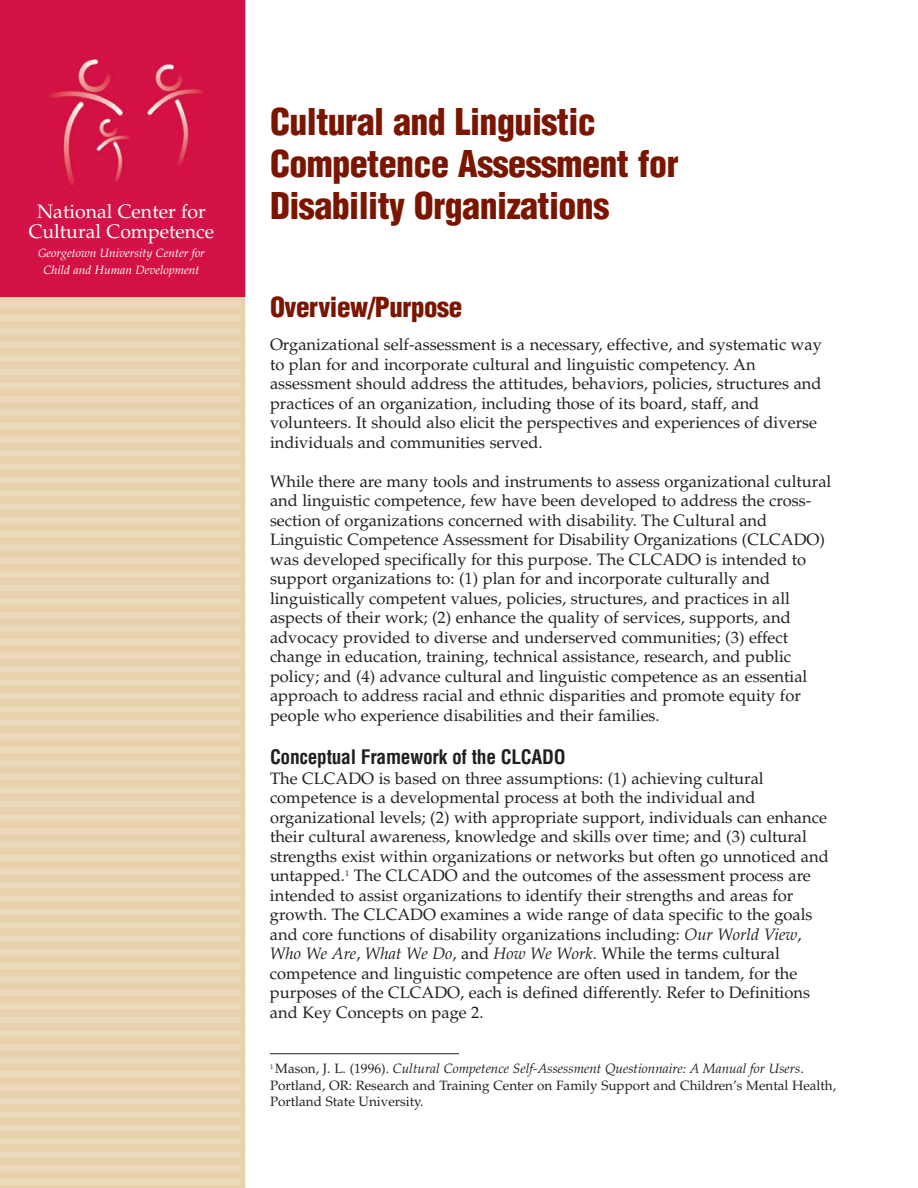
<style>
.page{position:relative;width:918px;height:1188px;background:#fff}
.page>*{position:absolute;margin:0;border:0;box-sizing:border-box;transform-origin:0 0}
.t1{font:900 condensed 36px/42px "Helvetica";letter-spacing:-.015em;color:#7a1500}
.t2{font:900 condensed 27px "Helvetica";letter-spacing:-.015em;color:#7a1500}
.t3{font:19.5px/19.5px "Palatino";color:#fff;text-align:center}
.t4{font:700 condensed 19.5px "Helvetica";letter-spacing:-.015em;color:#231f20}
.t5{font:16.5px/19.5px "Palatino";color:#231f20}
.t6{font:13.5px/16.5px "Palatino";color:#231f20}
.t7{font:italic 12px/16.5px "Palatino";color:#fff;text-align:center}
.s1{font-style:italic}
</style>
<div class="page">
<div style="left:0;top:1px;width:243px;height:353px;background:#d31145"></div>
<img style="left:49px;top:58px;width:154px;height:127px">
<div style="left:0;top:297px;width:243px;height:891px;background:#e7d2ad"></div>
<div style="left:0;top:1179px;width:243px;height:6px;background:#ebdabc"></div>
<div style="left:0;top:1166px;width:243px;height:6px;background:#ebdabc"></div>
<div style="left:0;top:1152px;width:243px;height:6px;background:#ebdabc"></div>
<div style="left:0;top:1138px;width:243px;height:6px;background:#ebdabc"></div>
<div style="left:0;top:1125px;width:243px;height:6px;background:#ebdabc"></div>
<div style="left:0;top:1112px;width:243px;height:6px;background:#ebdabc"></div>
<div style="left:0;top:1098px;width:243px;height:6px;background:#ebdabc"></div>
<div style="left:0;top:1084px;width:243px;height:6px;background:#ebdabc"></div>
<div style="left:0;top:1071px;width:243px;height:6px;background:#ebdabc"></div>
<div style="left:0;top:1058px;width:243px;height:6px;background:#ebdabc"></div>
<div style="left:0;top:1044px;width:243px;height:6px;background:#ebdabc"></div>
<div style="left:0;top:1030px;width:243px;height:6px;background:#ebdabc"></div>
<div style="left:0;top:1017px;width:243px;height:6px;background:#ebdabc"></div>
<div style="left:0;top:1004px;width:243px;height:6px;background:#ebdabc"></div>
<div style="left:0;top:990px;width:243px;height:6px;background:#ebdabc"></div>
<div style="left:0;top:976px;width:243px;height:6px;background:#ebdabc"></div>
<div style="left:0;top:963px;width:243px;height:6px;background:#ebdabc"></div>
<div style="left:0;top:950px;width:243px;height:6px;background:#ebdabc"></div>
<div style="left:0;top:936px;width:243px;height:6px;background:#ebdabc"></div>
<div style="left:0;top:922px;width:243px;height:6px;background:#ebdabc"></div>
<div style="left:0;top:909px;width:243px;height:6px;background:#ebdabc"></div>
<div style="left:0;top:896px;width:243px;height:6px;background:#ebdabc"></div>
<div style="left:0;top:882px;width:243px;height:6px;background:#ebdabc"></div>
<div style="left:0;top:868px;width:243px;height:6px;background:#ebdabc"></div>
<div style="left:0;top:855px;width:243px;height:6px;background:#ebdabc"></div>
<div style="left:0;top:842px;width:243px;height:6px;background:#ebdabc"></div>
<div style="left:0;top:828px;width:243px;height:6px;background:#ebdabc"></div>
<div style="left:0;top:814px;width:243px;height:6px;background:#ebdabc"></div>
<div style="left:0;top:801px;width:243px;height:6px;background:#ebdabc"></div>
<div style="left:0;top:788px;width:243px;height:6px;background:#ebdabc"></div>
<div style="left:0;top:774px;width:243px;height:6px;background:#ebdabc"></div>
<div style="left:0;top:760px;width:243px;height:6px;background:#ebdabc"></div>
<div style="left:0;top:747px;width:243px;height:6px;background:#ebdabc"></div>
<div style="left:0;top:734px;width:243px;height:6px;background:#ebdabc"></div>
<div style="left:0;top:720px;width:243px;height:6px;background:#ebdabc"></div>
<div style="left:0;top:706px;width:243px;height:6px;background:#ebdabc"></div>
<div style="left:0;top:693px;width:243px;height:6px;background:#ebdabc"></div>
<div style="left:0;top:680px;width:243px;height:6px;background:#ebdabc"></div>
<div style="left:0;top:666px;width:243px;height:6px;background:#ebdabc"></div>
<div style="left:0;top:652px;width:243px;height:6px;background:#ebdabc"></div>
<div style="left:0;top:639px;width:243px;height:6px;background:#ebdabc"></div>
<div style="left:0;top:626px;width:243px;height:6px;background:#ebdabc"></div>
<div style="left:0;top:612px;width:243px;height:6px;background:#ebdabc"></div>
<div style="left:0;top:598px;width:243px;height:6px;background:#ebdabc"></div>
<div style="left:0;top:585px;width:243px;height:6px;background:#ebdabc"></div>
<div style="left:0;top:572px;width:243px;height:6px;background:#ebdabc"></div>
<div style="left:0;top:558px;width:243px;height:6px;background:#ebdabc"></div>
<div style="left:0;top:544px;width:243px;height:6px;background:#ebdabc"></div>
<div style="left:0;top:531px;width:243px;height:6px;background:#ebdabc"></div>
<div style="left:0;top:518px;width:243px;height:6px;background:#ebdabc"></div>
<div style="left:0;top:504px;width:243px;height:6px;background:#ebdabc"></div>
<div style="left:0;top:490px;width:243px;height:6px;background:#ebdabc"></div>
<div style="left:0;top:477px;width:243px;height:6px;background:#ebdabc"></div>
<div style="left:0;top:464px;width:243px;height:6px;background:#ebdabc"></div>
<div style="left:0;top:450px;width:243px;height:6px;background:#ebdabc"></div>
<div style="left:0;top:436px;width:243px;height:6px;background:#ebdabc"></div>
<div style="left:0;top:423px;width:243px;height:6px;background:#ebdabc"></div>
<div style="left:0;top:410px;width:243px;height:6px;background:#ebdabc"></div>
<div style="left:0;top:396px;width:243px;height:6px;background:#ebdabc"></div>
<div style="left:0;top:382px;width:243px;height:6px;background:#ebdabc"></div>
<div style="left:0;top:369px;width:243px;height:6px;background:#ebdabc"></div>
<div style="left:0;top:356px;width:243px;height:6px;background:#ebdabc"></div>
<div style="left:0;top:342px;width:243px;height:6px;background:#ebdabc"></div>
<div style="left:0;top:328px;width:243px;height:6px;background:#ebdabc"></div>
<div style="left:0;top:315px;width:243px;height:6px;background:#ebdabc"></div>
<div style="left:0;top:302px;width:243px;height:6px;background:#ebdabc"></div>
<hr style="left:0;top:297px;width:243px;height:1px;background:#ebdabc">
<hr style="left:241px;top:297px;width:4px;height:891px;background:#e7d2ad">
<hr style="left:241px;top:0;width:4px;height:297px;background:#d31145">
<hr style="left:270px;top:1053px;width:189px;height:1px;background:#231f20">
<p class="t3" style="left:29px;top:204px;width:187px">National Center for<br>Cultural Competence</p>
<p class="t7" style="left:38px;top:246px;width:168px">Georgetown University Center for<br>Child and Human Development</p>
<h1 class="t1" style="left:270px;top:104px;width:410px">Cultural and Linguistic<br>Competence Assessment for<br>Disability Organizations</h1>
<h2 class="t2" style="left:270px;top:297px;width:194px">Overview/Purpose</h2>
<p class="t5" style="left:270px;top:337px;width:554px">Organizational self-assessment is a necessary, effective, and systematic way to plan for and incorporate cultural and linguistic competency. An assessment should address the attitudes, behaviors, policies, structures and practices of an organization, including those of its board, staff, and volunteers. It should also elicit the perspectives and experiences of diverse individuals and communities served.</p>
<p class="t5" style="left:270px;top:473px;width:563px">While there are many tools and instruments to assess organizational cultural and linguistic competence, few have been developed to address the cross&shy;section of organizations concerned with disability. The Cultural and Linguistic Competence Assessment for Disability Organizations (CLCADO) was developed specifically for this purpose. The CLCADO is intended to support organizations to: (1) plan for and incorporate culturally and linguistically competent values, policies, structures, and practices in all aspects of their work; (2) enhance the quality of services, supports, and advocacy provided to diverse and underserved communities; (3) effect change in education, training, technical assistance, research, and public policy; and (4) advance cultural and linguistic competence as an essential approach to address racial and ethnic disparities and promote equity for people who experience disabilities and their families.</p>
<p class="t4" style="left:270px;top:750px;width:297px">Conceptual Framework of the CLCADO</p>
<p class="t5" style="left:270px;top:770px;width:560px">The CLCADO is based on three assumptions: (1) achieving cultural competence is a developmental process at both the individual and organizational levels; (2) with appropriate support, individuals can enhance their cultural awareness, knowledge and skills over time; and (3) cultural strengths exist within organizations or networks but often go unnoticed and untapped.<sup>1</sup> The CLCADO and the outcomes of the assessment process are intended to assist organizations to identify their strengths and areas for growth. The CLCADO examines a wide range of data specific to the goals and core functions of disability organizations including: <span class="s1">Our World View</span>, <span class="s1">Who We Are</span>, <span class="s1">What We Do</span>, and <span class="s1">How We Work</span>. While the terms cultural competence and linguistic competence are often used in tandem, for the purposes of the CLCADO, each is defined differently. Refer to Definitions and Key Concepts on page 2.</p>
<p class="t6" style="left:270px;top:1062px;width:568px"><sup>1</sup> Mason, J. L. (1996). <span class="s1">Cultural Competence Self-Assessment Questionnaire: A Manual for Users</span>.<br>Portland, OR: Research and Training Center on Family Support and Children’s Mental Health,<br>Portland State University.</p>
</div>
